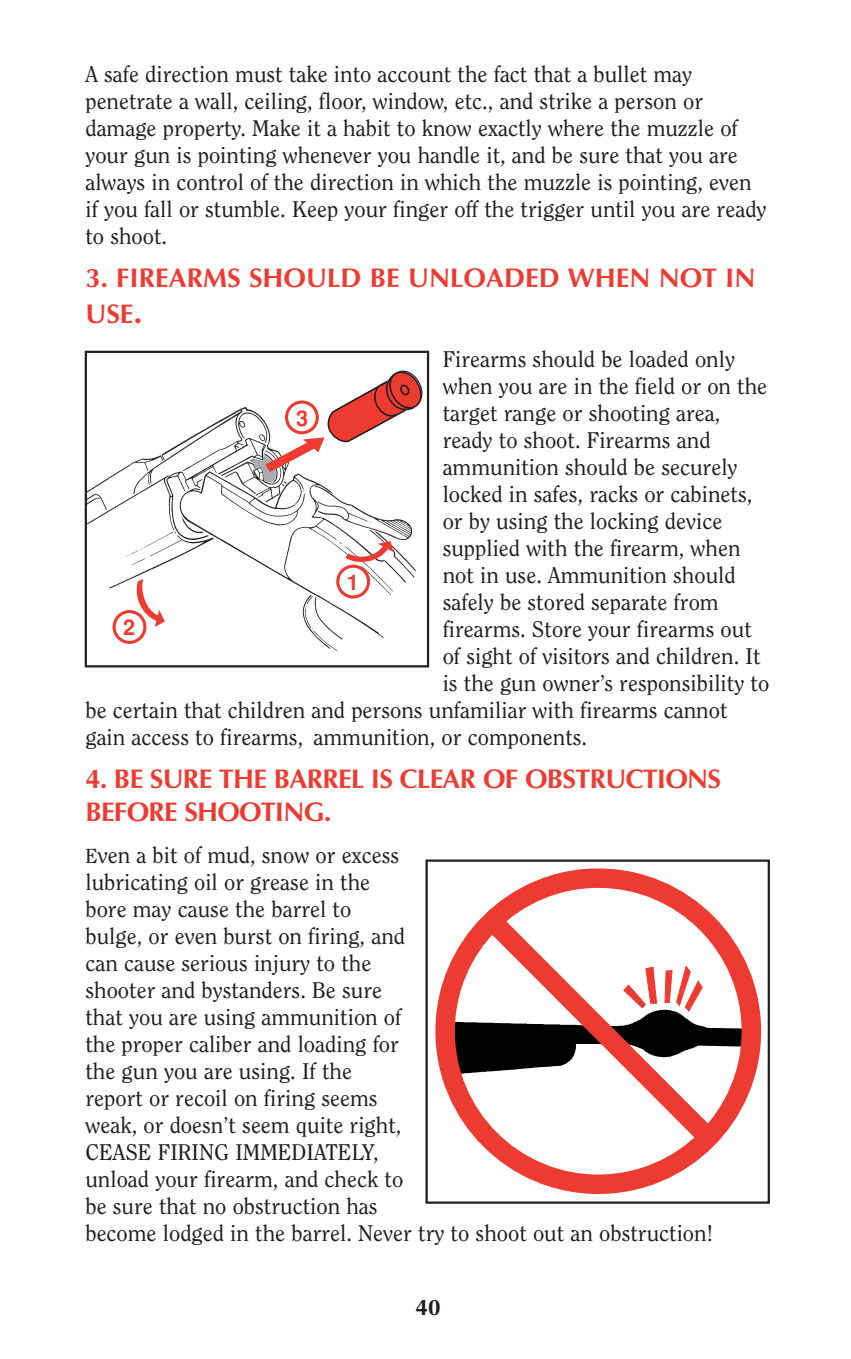
<style>
.page{position:relative;width:851px;height:1359px;background:#fff}
.page>*{position:absolute;margin:0;border:0;box-sizing:border-box;transform-origin:0 0}
.t1{font:700 27px/32.9px "Optima";letter-spacing:-.03em;color:#ee3b32}
.t2{font:700 27px/36.2px "Optima";color:#ee3b32}
.t3{font:22.5px/27px "Clearface";color:#231f20}
.t4{font:700 22.5px "Optima";color:#231f20}
.t5{font:700 21.82px "Helvetica";color:#ee3b32}
.s1{font-size:31.5px}
.s2{font-size:20.25px}
</style>
<div class="page">
<img style="left:88px;top:407px;width:328px;height:244px">
<svg style="left:133px;top:579px;width:32px;height:48px"></svg>
<svg style="left:345px;top:541px;width:48px;height:25px"></svg>
<div style="left:336px;top:565px;width:34px;height:34px;border:3px solid #ee3b32;border-radius:50%"></div>
<div style="left:112px;top:610px;width:34px;height:34px;border:3px solid #ee3b32;border-radius:50%"></div>
<svg style="left:250px;top:370px;width:173px;height:114px"></svg>
<div style="left:85px;top:351px;width:344px;height:316px;border:2px solid #231f20"></div>
<svg style="left:435px;top:868px;width:327px;height:326px"></svg>
<div style="left:425px;top:860px;width:345px;height:344px;border:2px solid #231f20"></div>
<p class="t3" style="left:85px;top:62px;width:682px">A safe direction must take into account the fact that a bullet may penetrate a wall, ceiling, floor, window, etc., and strike a person or damage property. Make it a habit to know exactly where the muzzle of your gun is pointing whenever you handle it, and be sure that you are always in control of the direction in which the muzzle is pointing, even if you fall or stumble. Keep your finger off the trigger until you are ready to shoot.</p>
<p class="t2" style="left:85px;top:262px;width:671px">3. FIREARMS SHOULD BE UNLOADED WHEN NOT IN<br>USE<span class="s1">.</span></p>
<p class="t3" style="left:442px;top:348px;width:294px">Firearms should be loaded only</p>
<p class="t3" style="left:442px;top:375px;width:326px">when you are in the field or on the</p>
<p class="t3" style="left:442px;top:402px;width:279px">target range or shooting area,</p>
<p class="t3" style="left:442px;top:429px;width:269px">ready to shoot. Firearms and</p>
<p class="t3" style="left:442px;top:456px;width:296px">ammunition should be securely</p>
<p class="t3" style="left:442px;top:483px;width:311px">locked in safes, racks or cabinets,</p>
<p class="t3" style="left:442px;top:510px;width:281px">or by using the locking device</p>
<p class="t3" style="left:442px;top:537px;width:299px">supplied with the firearm, when</p>
<p class="t3" style="left:442px;top:564px;width:294px">not in use. Ammunition should</p>
<p class="t3" style="left:442px;top:591px;width:277px">safely be stored separate from</p>
<p class="t3" style="left:442px;top:618px;width:311px">firearms. Store your firearms out</p>
<p class="t3" style="left:442px;top:645px;width:319px">of sight of visitors and children. It</p>
<p class="t3" style="left:442px;top:672px;width:328px">is the gun owner’s responsibility to</p>
<p class="t3" style="left:85px;top:699px;width:643px">be certain that children and persons unfamiliar with firearms cannot</p>
<p class="t3" style="left:85px;top:726px;width:503px">gain access to firearms, ammunition, or components.</p>
<p class="t1" style="left:85px;top:765px;width:637px">4. BE SURE THE BARREL IS CLEAR OF OBSTRUCTIONS<br>BEFORE SHOOTING.</p>
<p class="t3" style="left:85px;top:843px;width:629px"><span class="s2">E</span>ven a bit of mud, snow or excess<br>lubricating oil or grease in the<br>bore may cause the barrel to<br>bulge, or even burst on firing, and<br>can cause serious injury to the<br>shooter and bystanders. Be sure<br>that you are using ammunition of<br>the proper caliber and loading for<br>the gun you are using. If the<br>report or recoil on firing seems<br>weak, or doesn’t seem quite right,<br>CEASE FIRING IMMEDIATELY,<br>unload your firearm, and check to<br>be sure that no obstruction has<br>become lodged in the barrel. Never try to shoot out an obstruction!</p>
<p class="t5" style="left:296px;top:410px;width:14px">3</p>
<p class="t5" style="left:347px;top:574px;width:14px">1</p>
<p class="t5" style="left:123px;top:619px;width:14px">2</p>
<p class="t4" style="left:415px;top:1298px;width:27px">40</p>
</div>
